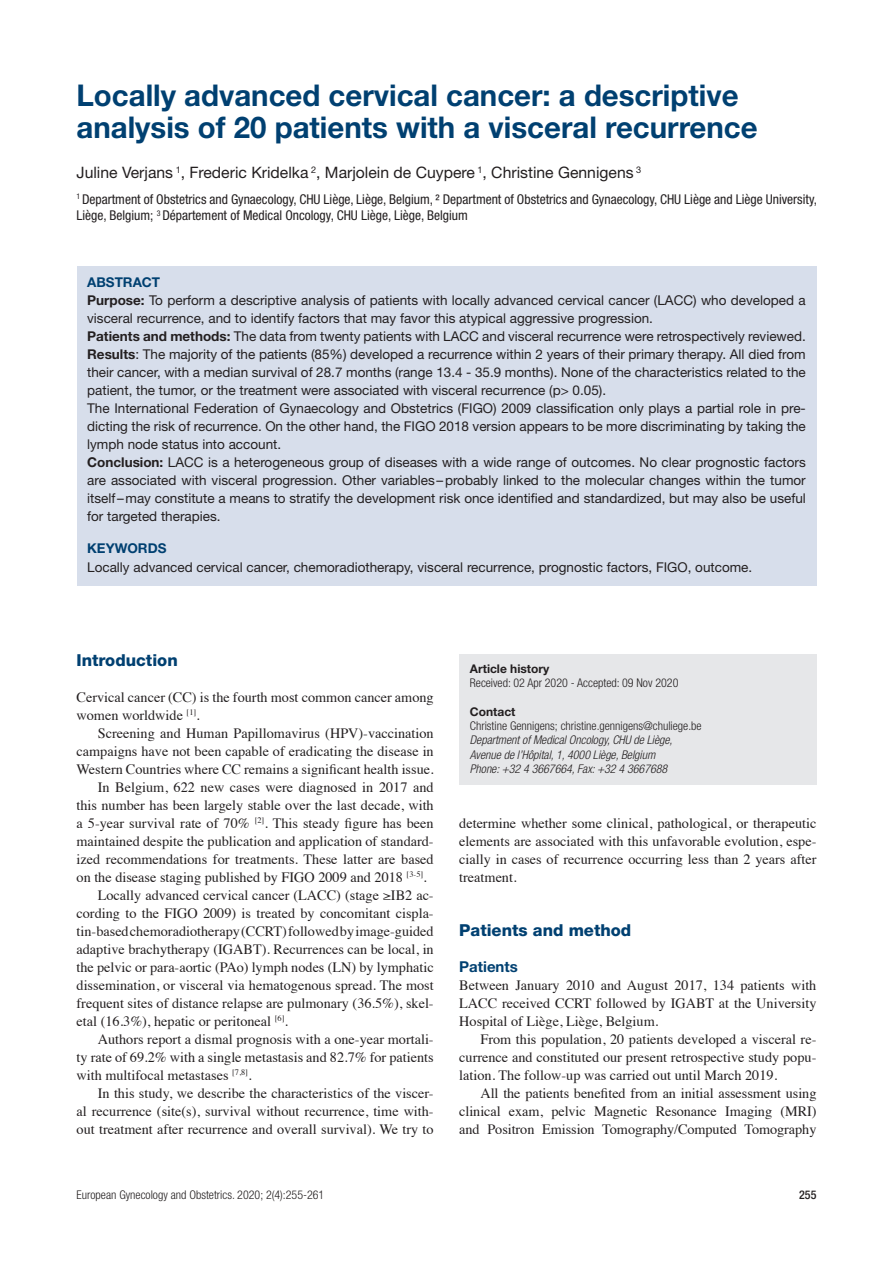
<style>
.page{position:relative;width:893px;height:1263px;background:#fff}
.page>*{position:absolute;margin:0;border:0;box-sizing:border-box;transform-origin:0 0}
.t1{font:700 30px/31.5px "Helvetica Neue LT Std";color:#004071}
.t2{font:800 16.5px "Helvetica Neue LT Std";color:#004071}
.t3{font:15.75px "Helvetica Neue LT Std";color:#231f20}
.t4{font:700 15px "Helvetica Neue LT Std";color:#004071}
.t5{font:14.25px/18px "Times";color:#231f20;text-align:justify}
.t6{font:13.5px/18px "Helvetica Neue LT Std";color:#231f20;text-align:justify}
.t7{font:condensed 13.5px/16.2px "Helvetica Neue LT Std";color:#231f20}
.t8{font:700 13.5px "Helvetica Neue LT Std";color:#004071}
.t9{font:300 condensed 12px "Helvetica Neue LT Std";color:#231f20}
.t10{font:italic 300 condensed 12px/14.2px "Helvetica Neue LT Std";color:#231f20}
.t11{font:700 12px "Helvetica Neue LT Std";color:#231f20}
.t12{font:500 condensed 12px "Helvetica Neue LT Std";color:#231f20}
.s1{font-weight:700}
</style>
<div class="page">
<div style="left:77px;top:266px;width:739px;height:320px;background:#d7deeb"></div>
<div style="left:459px;top:654px;width:357px;height:131px;background:#e6e7e9"></div>
<p class="t1" style="left:77px;top:79px;width:683px">Locally advanced cervical cancer: a descriptive analysis of 20 patients with a visceral recurrence</p>
<p class="t3" style="left:77px;top:163px;width:566px">Juline Verjans <sup>1</sup>, Frederic Kridelka <sup>2</sup>, Marjolein de Cuypere <sup>1</sup>, Christine Gennigens <sup>3</sup></p>
<p class="t7" style="left:77px;top:191px;width:742px"><sup>1</sup> Department of Obstetrics and Gynaecology, CHU Liège, Liège, Belgium, ² Department of Obstetrics and Gynaecology, CHU Liège and Liège University,<br>Liège, Belgium; <sup>3</sup> Département of Medical Oncology, CHU Liège, Liège, Belgium</p>
<p class="t8" style="left:87px;top:273px;width:75px">ABSTRACT</p>
<p class="t6" style="left:87px;top:291px;width:720px"><span class="s1">Purpose:</span> To perform a descriptive analysis of patients with locally advanced cervical cancer (LACC) who developed a visceral recurrence, and to identify factors that may favor this atypical aggressive progression.</p>
<p class="t6" style="left:87px;top:327px;width:720px"><span class="s1">Patients and methods:</span> The data from twenty patients with LACC and visceral recurrence were retrospectively reviewed.</p>
<p class="t6" style="left:87px;top:345px;width:720px"><span class="s1">Results</span>: The majority of the patients (85%) developed a recurrence within 2 years of their primary therapy. All died from their cancer, with a median survival of 28.7 months (range 13.4 - 35.9 months). None of the characteristics related to the patient, the tumor, or the treatment were associated with visceral recurrence (p&gt; 0.05).</p>
<p class="t6" style="left:87px;top:399px;width:720px">The International Federation of Gynaecology and Obstetrics (FIGO) 2009 classification only plays a partial role in pre&shy;dicting the risk of recurrence. On the other hand, the FIGO 2018 version appears to be more discriminating by taking the lymph node status into account.</p>
<p class="t6" style="left:87px;top:453px;width:720px"><span class="s1">Conclusion:</span> LACC is a heterogeneous group of diseases with a wide range of outcomes. No clear prognostic factors are associated with visceral progression. Other variables –probably linked to the molecular changes within the tumor itself–may constitute a means to stratify the development risk once identified and standardized, but may also be useful for targeted therapies.</p>
<p class="t8" style="left:87px;top:540px;width:81px">KEYWORDS</p>
<p class="t6" style="left:87px;top:558px;width:667px">Locally advanced cervical cancer, chemoradiotherapy, visceral recurrence, prognostic factors, FIGO, outcome.</p>
<p class="t2" style="left:77px;top:650px;width:103px">Introduction</p>
<p class="t5" style="left:77px;top:687px;width:359px">Cervical cancer (CC) is the fourth most common cancer among women worldwide <sup>[1]</sup>.</p>
<p class="t5" style="left:77px;top:723px;width:359px;text-indent:21px">Screening and Human Papillomavirus (HPV)-vaccination campaigns have not been capable of eradicating the disease in Western Countries where CC remains a significant health issue.</p>
<p class="t5" style="left:77px;top:777px;width:359px;text-indent:21px">In Belgium, 622 new cases were diagnosed in 2017 and this number has been largely stable over the last decade, with a 5-year survival rate of 70% <sup>[2]</sup>. This steady figure has been maintained despite the publication and application of standard&shy;ized recommendations for treatments. These latter are based on the disease staging published by FIGO 2009 and 2018 <sup>[3-5]</sup>.</p>
<p class="t5" style="left:77px;top:885px;width:359px;text-indent:21px">Locally advanced cervical cancer (LACC) (stage ≥IB2 ac&shy;cording to the FIGO 2009) is treated by concomitant cispla&shy;tin-based chemoradiotherapy (CCRT) followed by image-guided adaptive brachytherapy (IGABT). Recurrences can be local, in the pelvic or para-aortic (PAo) lymph nodes (LN) by lymphatic dissemination, or visceral via hematogenous spread. The most frequent sites of distance relapse are pulmonary (36.5%), skel&shy;etal (16.3%), hepatic or peritoneal <sup>[6]</sup>.</p>
<p class="t5" style="left:77px;top:1029px;width:359px;text-indent:21px">Authors report a dismal prognosis with a one-year mortali&shy;ty rate of 69.2% with a single metastasis and 82.7% for patients with multifocal metastases <sup>[7,8]</sup>.</p>
<p class="t5" style="left:77px;top:1083px;width:359px;text-indent:21px">In this study, we describe the characteristics of the viscer&shy;al recurrence (site(s), survival without recurrence, time with&shy;out treatment after recurrence and overall survival). We try to</p>
<p class="t9" style="left:77px;top:1188px;width:249px">European Gynecology and Obstetrics. 2020; 2(4):255-261</p>
<p class="t11" style="left:470px;top:661px;width:81px">Article history</p>
<p class="t9" style="left:470px;top:676px;width:210px">Received: 02 Apr 2020 - Accepted: 09 Nov 2020</p>
<p class="t11" style="left:470px;top:704px;width:47px">Contact</p>
<p class="t9" style="left:470px;top:719px;width:233px">Christine Gennigens; christine.gennigens@chuliege.be</p>
<p class="t10" style="left:470px;top:733px;width:204px">Department of Medical Oncology, CHU de Liège,<br>Avenue de l’Hôpital, 1, 4000 Liège, Belgium</p>
<p class="t10" style="left:470px;top:762px;width:199px">Phone: +32 4 3667664, Fax: +32 4 3667688</p>
<p class="t5" style="left:459px;top:813px;width:359px">determine whether some clinical, pathological, or therapeutic elements are associated with this unfavorable evolution, espe&shy;cially in cases of recurrence occurring less than 2 years after treatment.</p>
<p class="t2" style="left:459px;top:920px;width:174px">Patients and method</p>
<p class="t4" style="left:459px;top:957px;width:60px">Patients</p>
<p class="t5" style="left:459px;top:975px;width:359px">Between January 2010 and August 2017, 134 patients with LACC received CCRT followed by IGABT at the University Hospital of Liège, Liège, Belgium.</p>
<p class="t5" style="left:459px;top:1029px;width:359px;text-indent:21px">From this population, 20 patients developed a visceral re&shy;currence and constituted our present retrospective study popu&shy;lation. The follow-up was carried out until March 2019.</p>
<p class="t5" style="left:459px;top:1083px;width:359px;text-indent:21px">All the patients benefited from an initial assessment using clinical exam, pelvic Magnetic Resonance Imaging (MRI) and Positron Emission Tomography/Computed Tomography</p>
<p class="t12" style="left:799px;top:1187px;width:19px">255</p>
</div>
